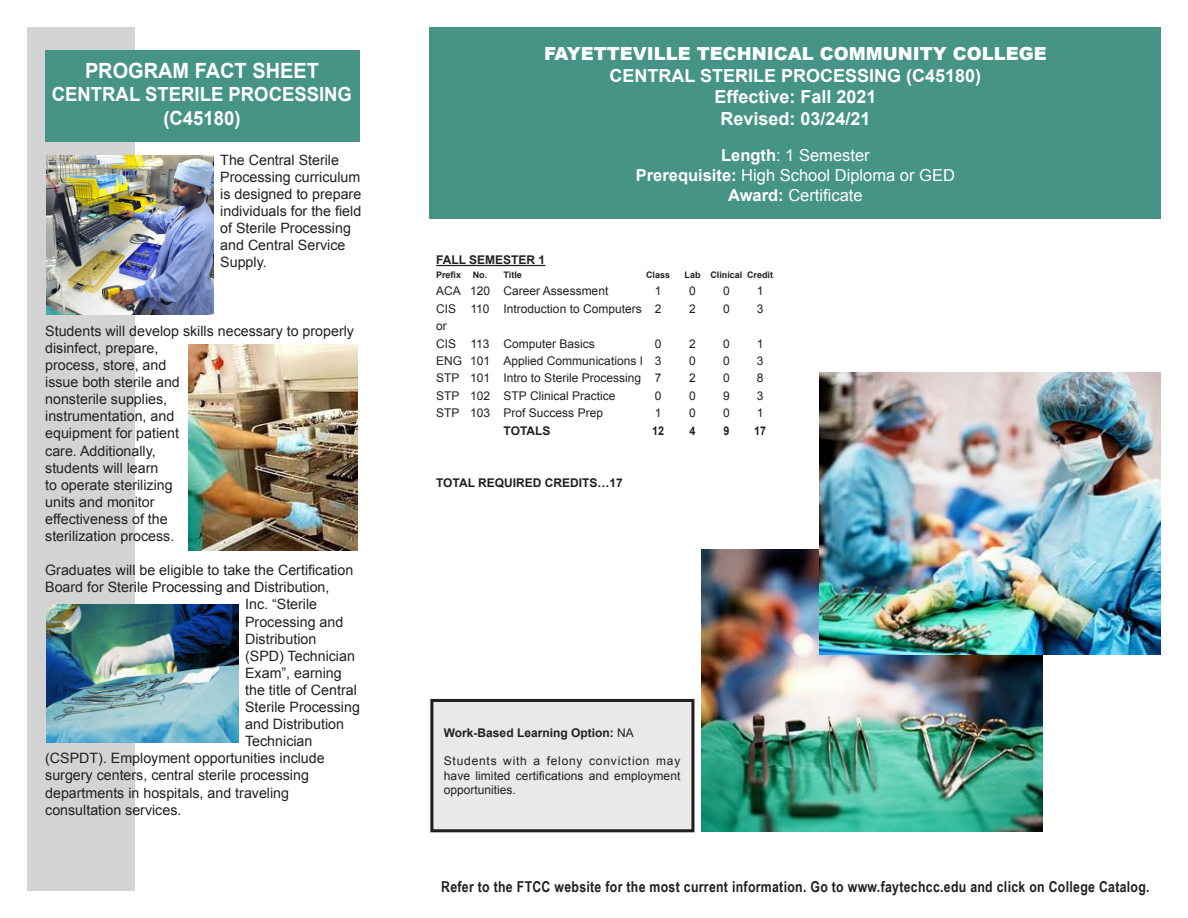
<style>
.page{position:relative;width:1188px;height:918px;background:#fff}
.page>*{position:absolute;margin:0;border:0;box-sizing:border-box;transform-origin:0 0}
.t1{font:700 21px "Arial";color:#fff;scale:.95 1}
.t2{font:700 19.5px/23.4px "Arial";color:#fff;text-align:center;scale:.95 1}
.t3{font:700 18px/21.6px "Arial";color:#fff;text-align:center}
.t4{font:900 18px "Arial";color:#fff}
.t5{font:16.5px/19.8px "Arial";color:#fff;text-align:center}
.t6{font:700 15px "Arial Narrow";letter-spacing:.02em;color:#231f20}
.t7{font:14.25px/17.1px "Arial";color:#231f20}
.t8{font:12px/14.4px "Arial";color:#231f20}
.t9{font:700 12px "Arial";color:#231f20}
.t10{font:700 12px "Arial";color:#231f20;scale:.9 1}
.t11{font:700 9px "Arial";color:#231f20}
.s1{font-weight:700}
.s2{font-weight:400}
</style>
<div class="page">
<div style="left:27px;top:27px;width:108px;height:864px;background:#d3d3d3"></div>
<div style="left:45px;top:50px;width:314px;height:91px;background:#469486"></div>
<img style="left:188px;top:345px;width:170px;height:205px">
<div style="left:430px;top:28px;width:731px;height:191px;background:#469486"></div>
<img style="left:47px;top:605px;width:191px;height:138px">
<img style="left:47px;top:155px;width:167px;height:160px">
<div style="left:431px;top:700px;width:262px;height:131px;background:#e9e9e9"></div>
<div style="left:430px;top:699px;width:264px;height:133px;border:3px solid #231f20"></div>
<hr style="left:436px;top:265px;width:109px;height:1px;background:#231f20">
<img style="left:702px;top:549px;width:341px;height:282px">
<img style="left:820px;top:373px;width:341px;height:282px">
<h1 class="t1" style="left:85px;top:56px;width:248px">PROGRAM FACT SHEET</h1>
<h2 class="t2" style="left:52px;top:83px;width:318px">CENTRAL STERILE PROCESSING (C45180)</h2>
<p class="t7" style="left:220px;top:151px;width:142px">The Central Sterile<br>Processing curriculum is designed to prepare individuals for the field of Sterile Processing and Central Service<br>Supply.</p>
<p class="t7" style="left:45px;top:322px;width:310px">Students will develop skills necessary to properly disinfect, prepare,<br>process, store, and<br>issue both sterile and<br>nonsterile supplies,<br>instrumentation, and<br>equipment for patient<br>care. Additionally,<br>students will learn<br>to operate sterilizing<br>units and monitor<br>effectiveness of the<br>sterilization process.</p>
<p class="t7" style="left:45px;top:562px;width:310px">Graduates will be eligible to take the Certification</p>
<p class="t7" style="left:45px;top:579px;width:286px">Board for Sterile Processing and Distribution,</p>
<p class="t7" style="left:245px;top:596px;width:74px">Inc. “Sterile</p>
<p class="t7" style="left:245px;top:613px;width:100px">Processing and</p>
<p class="t7" style="left:245px;top:630px;width:73px">Distribution</p>
<p class="t7" style="left:245px;top:647px;width:111px">(SPD) Technician</p>
<p class="t7" style="left:245px;top:664px;width:98px">Exam”, earning</p>
<p class="t7" style="left:245px;top:682px;width:113px">the title of Central</p>
<p class="t7" style="left:245px;top:699px;width:116px">Sterile Processing</p>
<p class="t7" style="left:245px;top:716px;width:100px">and Distribution</p>
<p class="t7" style="left:245px;top:733px;width:69px">Technician</p>
<p class="t7" style="left:45px;top:750px;width:281px">(CSPDT). Employment opportunities include</p>
<p class="t7" style="left:45px;top:767px;width:265px">surgery centers, central sterile processing</p>
<p class="t7" style="left:45px;top:784px;width:245px">departments in hospitals, and traveling</p>
<p class="t7" style="left:45px;top:801px;width:138px">consultation services.</p>
<p class="t4" style="left:544px;top:41px;width:504px">FAYETTEVILLE TECHNICAL COMMUNITY COLLEGE</p>
<p class="t3" style="left:610px;top:65px;width:373px">CENTRAL STERILE PROCESSING (C45180)<br>Effective: Fall 2021<br>Revised: 03/24/21</p>
<p class="t5" style="left:636px;top:145px;width:321px"><span class="s1">Length</span>: 1 Semester<br><span class="s1">Prerequisite:</span> High School Diploma or GED<br><span class="s1">Award:</span> Certificate</p>
<p class="t9" style="left:436px;top:252px;width:111px">FALL SEMESTER 1</p>
<p class="t11" style="left:436px;top:269px;width:27px">Prefix</p>
<p class="t11" style="left:473px;top:269px;width:51px">No. Title</p>
<p class="t11" style="left:646px;top:269px;width:26px">Class</p>
<p class="t11" style="left:685px;top:269px;width:90px">Lab Clinical Credit</p>
<p class="t8" style="left:436px;top:284px;width:174px">ACA 120 Career Assessment</p>
<p class="t8" style="left:655px;top:284px;width:8px">1</p>
<p class="t8" style="left:689px;top:284px;width:8px">0</p>
<p class="t8" style="left:723px;top:284px;width:8px">0</p>
<p class="t8" style="left:757px;top:284px;width:8px">1</p>
<p class="t8" style="left:436px;top:302px;width:227px">CIS 110 Introduction to Computers 2</p>
<p class="t8" style="left:689px;top:302px;width:8px">2</p>
<p class="t8" style="left:723px;top:302px;width:8px">0</p>
<p class="t8" style="left:757px;top:302px;width:8px">3</p>
<p class="t8" style="left:436px;top:317px;width:160px;line-height:17.4px">or<br>CIS 113 Computer Basics</p>
<p class="t8" style="left:655px;top:336px;width:8px">0</p>
<p class="t8" style="left:689px;top:336px;width:8px">2</p>
<p class="t8" style="left:723px;top:336px;width:8px">0</p>
<p class="t8" style="left:757px;top:336px;width:8px">1</p>
<p class="t8" style="left:436px;top:354px;width:227px">ENG 101 Applied Communications I 3</p>
<p class="t8" style="left:689px;top:354px;width:8px">0</p>
<p class="t8" style="left:723px;top:354px;width:8px">0</p>
<p class="t8" style="left:757px;top:354px;width:8px">3</p>
<p class="t8" style="left:436px;top:371px;width:227px">STP 101 Intro to Sterile Processing 7</p>
<p class="t8" style="left:689px;top:371px;width:8px">2</p>
<p class="t8" style="left:723px;top:371px;width:8px">0</p>
<p class="t8" style="left:757px;top:371px;width:8px">8</p>
<p class="t8" style="left:436px;top:389px;width:181px">STP 102 STP Clinical Practice</p>
<p class="t8" style="left:655px;top:389px;width:8px">0</p>
<p class="t8" style="left:689px;top:389px;width:8px">0</p>
<p class="t8" style="left:723px;top:389px;width:8px">9</p>
<p class="t8" style="left:757px;top:389px;width:8px">3</p>
<p class="t8" style="left:436px;top:406px;width:168px">STP 103 Prof Success Prep</p>
<p class="t8" style="left:655px;top:406px;width:8px">1</p>
<p class="t8" style="left:689px;top:406px;width:8px">0</p>
<p class="t8" style="left:723px;top:406px;width:8px">0</p>
<p class="t8" style="left:757px;top:406px;width:8px">1</p>
<p class="t9" style="left:504px;top:422px;width:48px">TOTALS</p>
<p class="t10" style="left:652px;top:422px;width:15px">12</p>
<p class="t10" style="left:690px;top:422px;width:8px">4</p>
<p class="t10" style="left:723px;top:422px;width:8px">9</p>
<p class="t10" style="left:754px;top:422px;width:15px">17</p>
<p class="t9" style="left:436px;top:475px;width:188px">TOTAL REQUIRED CREDITS…17</p>
<p class="t9" style="left:444px;top:724px;width:191px">Work-Based Learning Option: <span class="s2">NA</span></p>
<p class="t8" style="left:444px;top:754px;width:238px;text-align:justify">Students with a felony conviction may have limited certifications and employment opportunities.</p>
<p class="t6" style="left:441px;top:876px;width:710px">Refer to the FTCC website for the most current information. Go to www.faytechcc.edu and click on College Catalog.</p>
</div>
